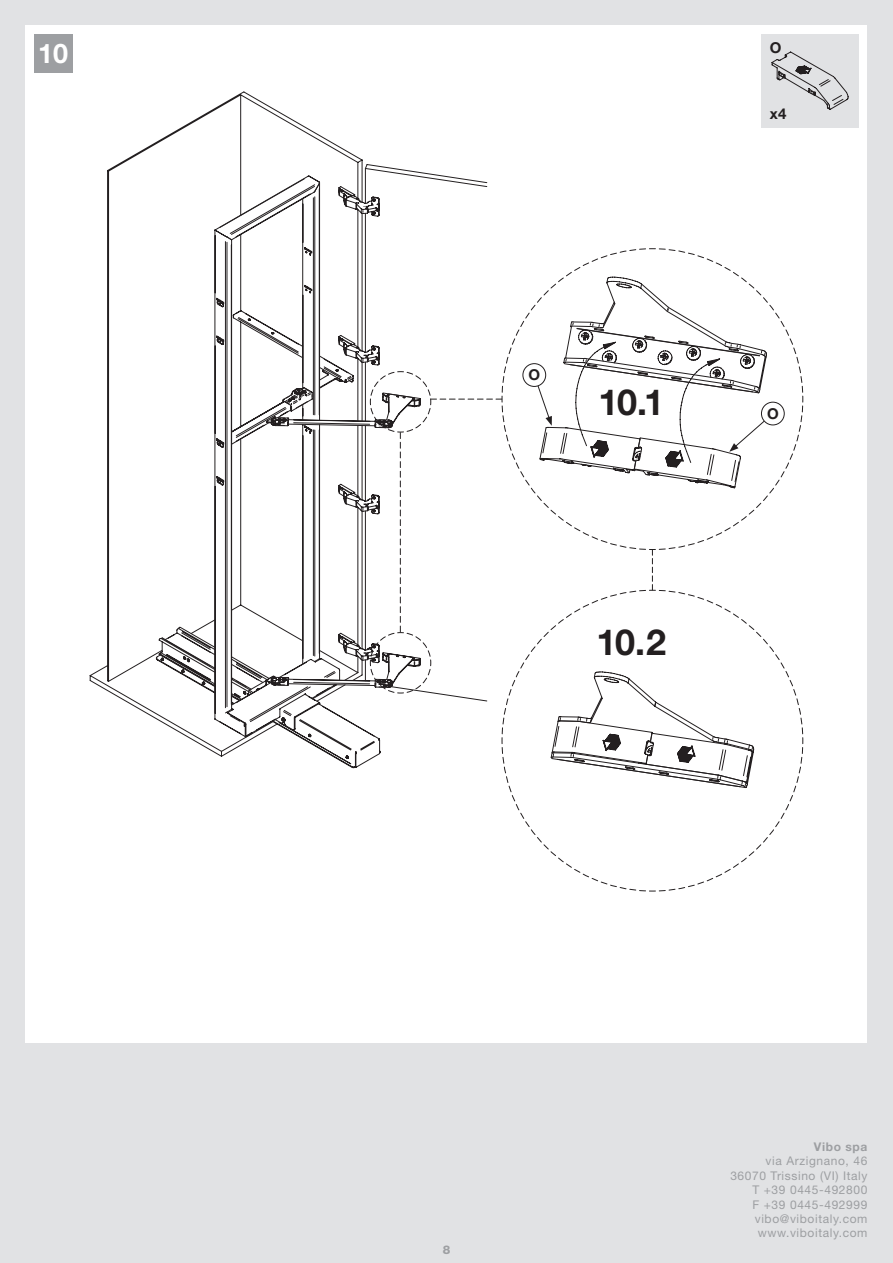
<style>
.page{position:relative;width:893px;height:1263px;background:#e1e2e4}
.page>*{position:absolute;margin:0;border:0;box-sizing:border-box;transform-origin:0 0}
.t1{font:700 36px "Helvetica Neue LT Pro";color:#231f20}
.t2{font:700 27px "Helvetica Neue LT Pro";color:#fff}
.t3{font:700 15px "Helvetica Neue LT Pro";color:#231f20}
.t4{font:12px/14.4px "Helvetica Neue LT Std";letter-spacing:.05em;color:#9d9fa2;text-align:right}
.t5{font:700 12px "Helvetica Neue LT Std";letter-spacing:.05em;color:#9d9fa2}
.t6{font:800 12px "Helvetica Neue LT Pro";color:#9d9fa2}
</style>
<div class="page">
<div style="left:26px;top:26px;width:841px;height:1016px;background:#fff"></div>
<div style="left:34px;top:34px;width:38px;height:38px;background:#9d9fa2"></div>
<div style="left:761px;top:34px;width:98px;height:93px;background:#e1e2e4"></div>
<svg style="left:771px;top:51px;width:78px;height:59px"></svg>
<svg style="left:89px;top:91px;width:276px;height:628px"></svg>
<svg style="left:365px;top:164px;width:122px;height:22px"></svg>
<svg style="left:156px;top:186px;width:647px;height:705px"></svg>
<h2 class="t2" style="left:38px;top:36px;width:32px">10</h2>
<p class="t3" style="left:770px;top:39px;width:13px">O</p>
<p class="t3" style="left:528px;top:366px;width:13px">O</p>
<h1 class="t1" style="left:598px;top:380px;width:67px">10.1</h1>
<h1 class="t1" style="left:596px;top:620px;width:71px">10.2</h1>
<p class="t3" style="left:770px;top:104px;width:18px">x4</p>
<p class="t3" style="left:767px;top:404px;width:13px">O</p>
<p class="t6" style="left:443px;top:1242px;width:9px">8</p>
<p class="t5" style="left:814px;top:1139px;width:55px">Vibo spa</p>
<p class="t4" style="left:730px;top:1154px;width:139px">via Arzignano, 46<br>36070 Trissino (VI) Italy<br>T +39 0445-492800<br>F +39 0445-492999 vibo@viboitaly.com www.viboitaly.com</p>
</div>
